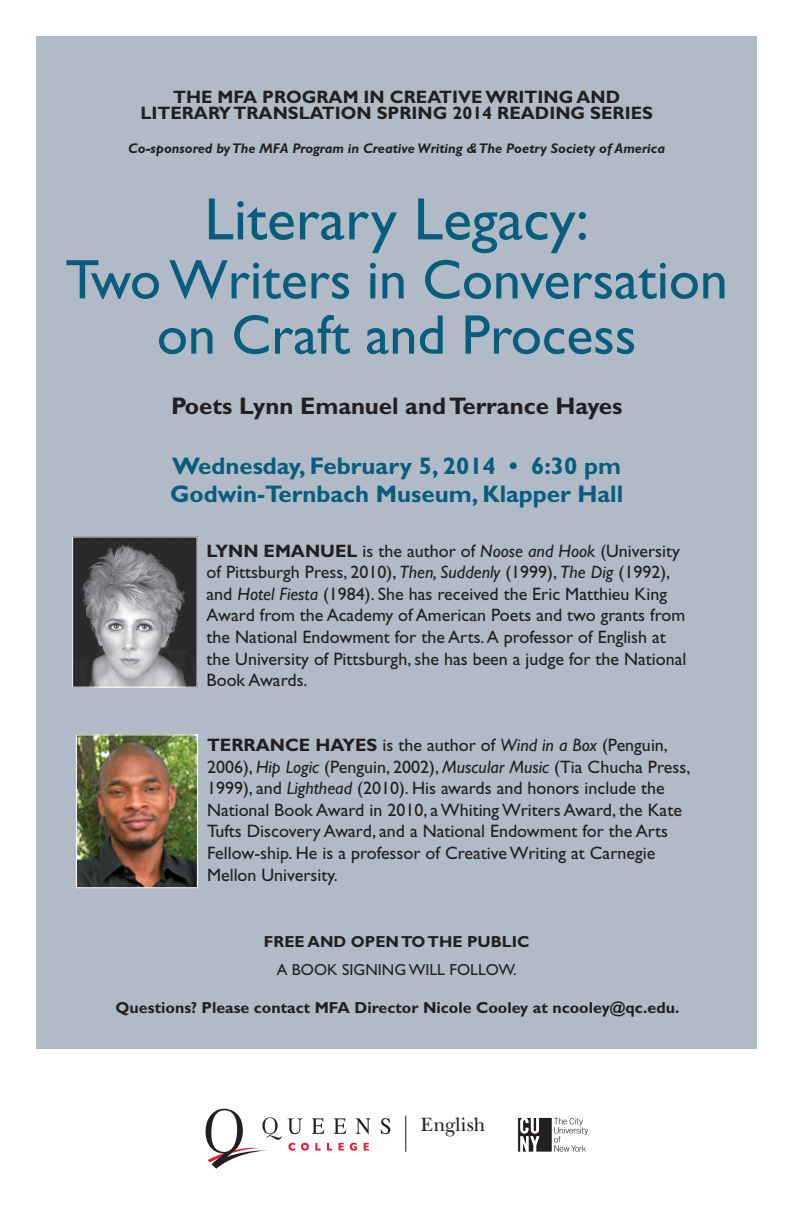
<style>
.page{position:relative;width:794px;height:1227px;background:#fff}
.page>*{position:absolute;margin:0;border:0;box-sizing:border-box;transform-origin:0 0}
.t1{font:60px "Gill Sans Std";color:#085c7c}
.t2{font:56px/55.2px "Gill Sans Std";color:#085c7c;text-align:center}
.t3{font:700 24px/28.8px "Gill Sans Std";color:#085c7c}
.t4{font:700 24px "Gill Sans Std";color:#231f20}
.t5{font:20px "New Baskerville Std";letter-spacing:-.005em;color:#231f20}
.t6{font:18px/21.6px "Gill Sans Std";color:#231f20}
.t7{font:700 18px "Gill Sans Std";color:#231f20}
.t8{font:700 16px "Gill Sans Std";color:#231f20}
.t9{font:16px "Gill Sans Std";color:#231f20}
.t10{font:italic 700 14px "Gill Sans Std";color:#231f20}
.s1{font-weight:700}
.s2{font-style:italic}
</style>
<div class="page">
<div style="left:36px;top:36px;width:720px;height:1013px;background:#b1bbc8"></div>
<img style="left:78px;top:736px;width:118px;height:150px">
<div style="left:76px;top:734px;width:122px;height:154px;border:1px solid #fff"></div>
<img style="left:74px;top:538px;width:121px;height:147px">
<div style="left:72px;top:536px;width:125px;height:151px;border:1px solid #fff"></div>
<svg style="left:518px;top:1117px;width:70px;height:34px"></svg>
<svg style="left:380px;top:1118px;width:10px;height:16px"></svg>
<svg style="left:205px;top:1108px;width:165px;height:60px"></svg>
<hr style="left:405px;top:1115px;width:1px;height:36px;background:#231f20">
<p class="t7" style="left:173px;top:86px;width:103px">The MFA PRO</p>
<p class="t7" style="left:302px;top:86px;width:29px">GRAM</p>
<p class="t7" style="left:363px;top:86px;width:229px">IN CREATIVE WRITIN G AND</p>
<p class="t7" style="left:140px;top:102px;width:55px">LITERARY</p>
<p class="t7" style="left:233px;top:102px;width:27px">TRANS</p>
<p class="t7" style="left:299px;top:102px;width:49px">LATION</p>
<p class="t7" style="left:376px;top:102px;width:278px">Spring 2014 Reading Series</p>
<p class="t10" style="left:128px;top:140px;width:538px">Co-sponsored by The MFA Program in Creative Writing &amp; The Poetry Society of America</p>
<h1 class="t1" style="left:204px;top:185px;width:386px">Literary Legacy:</h1>
<h2 class="t2" style="left:65px;top:252px;width:663px">Two Writers in Conversation on Craft and Process</h2>
<h3 class="t4" style="left:171px;top:391px;width:453px">Poets Lynn Emanuel and Terrance Hayes</h3>
<h3 class="t3" style="left:170px;top:451px;width:454px">Wednesday, February 5, 2014 • 6:30 pm<br>Godwin-Ternbach Museum, Klapper Hall</h3>
<p class="t6" style="left:206px;top:540px;width:481px"><span class="s1">Lynn Emanuel</span> is the author of <span class="s2">Noose and Hook</span> (University of Pittsburgh Press, 2010), <span class="s2">Then, Suddenly</span> (1999), <span class="s2">The Dig</span> (1992), and <span class="s2">Hotel Fiesta</span> (1984). She has received the Eric Matthieu King Award from the Academy of American Poets and two grants from the National Endowment for the Arts. A professor of English at the University of Pittsburgh, she has been a judge for the National Book Awards.</p>
<p class="t6" style="left:207px;top:734px;width:484px"><span class="s1">Terrance Hayes</span> is the author of <span class="s2">Wind in a Box</span> (Penguin, 2006), <span class="s2">Hip Logic</span> (Penguin, 2002), <span class="s2">Muscular Music</span> (Tia Chucha Press, 1999), and <span class="s2">Lighthead</span> (2010). His awards and honors include the National Book Award in 2010, a Whiting Writers Award, the Kate Tufts Discovery Award, and a National Endowment for the Arts Fellow-ship. He is a professor of Creative Writing at Carnegie Mellon University.</p>
<p class="t8" style="left:264px;top:932px;width:176px">Free and open to the</p>
<p class="t8" style="left:467px;top:932px;width:64px">public</p>
<p class="t9" style="left:277px;top:960px;width:241px">A book sign ing will follow.</p>
<p class="t8" style="left:116px;top:998px;width:565px">Questions? Please contact MFA Director Nicole Cooley at ncooley@qc.edu.</p>
<p class="t5" style="left:421px;top:1113px;width:66px">English</p>
</div>
